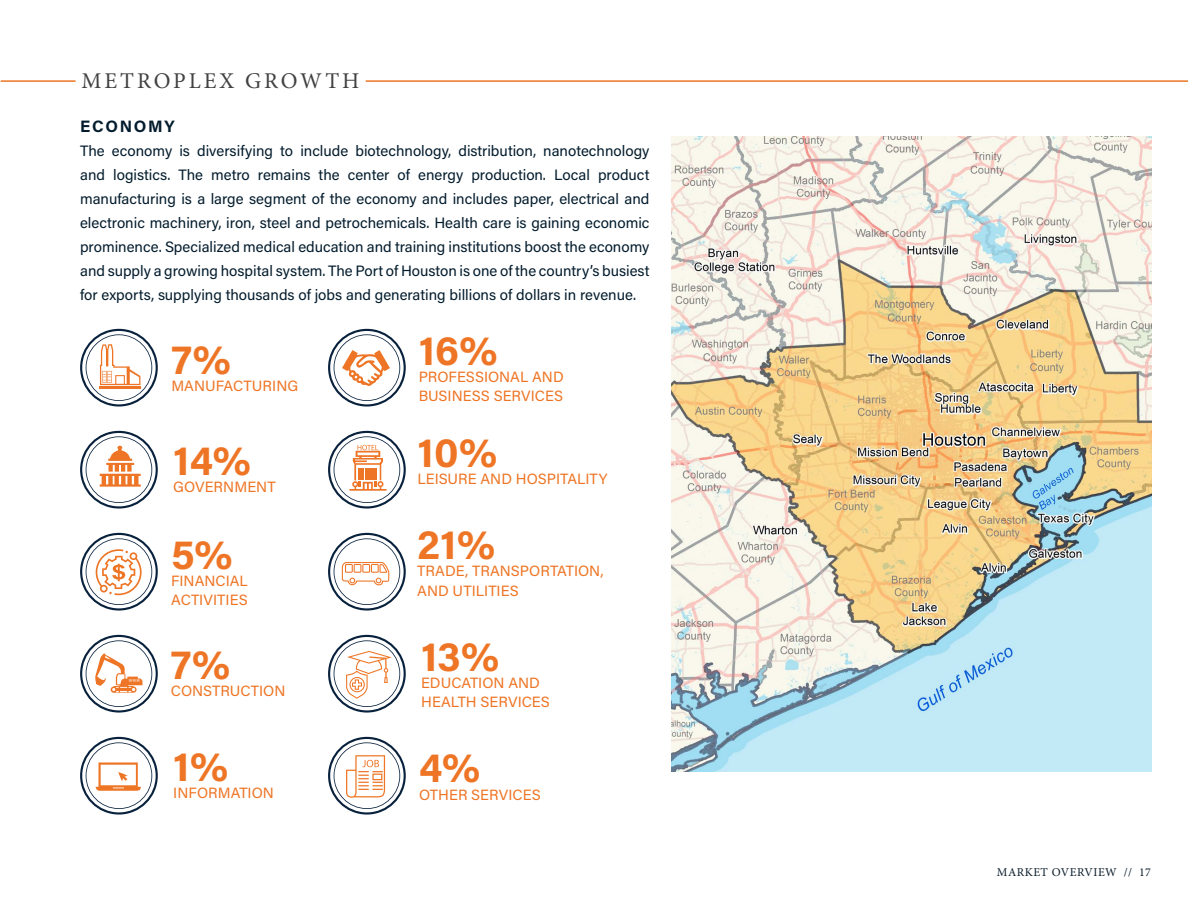
<style>
.page{position:relative;width:1188px;height:918px;background:#fff}
.page>*{position:absolute;margin:0;border:0;box-sizing:border-box;transform-origin:0 0}
.t1{font:700 41.55px "Acumin Pro";color:#ee7525}
.t2{font:22.5px "Minion Pro";letter-spacing:.13em;color:#414042}
.t3{font:700 16.5px "Acumin Pro";letter-spacing:.1em;color:#031c2d}
.t4{font:15px/24px "Acumin Pro";color:#031c2d;text-align:justify}
.t5{font:14.85px/19.4px "Acumin Pro";color:#ee7525}
.t6{font:12px "Minion Pro";letter-spacing:.04em;color:#0b1d2b}
</style>
<div class="page">
<hr style="left:366px;top:80px;width:822px;height:2px;background:#ec7624">
<hr style="left:1px;top:80px;width:75px;height:2px;background:#ec7624">
<img style="left:671px;top:137px;width:481px;height:635px">
<svg style="left:80px;top:329px;width:78px;height:78px"></svg>
<svg style="left:328px;top:329px;width:78px;height:78px"></svg>
<svg style="left:80px;top:635px;width:78px;height:78px"></svg>
<svg style="left:328px;top:635px;width:78px;height:78px"></svg>
<svg style="left:80px;top:431px;width:78px;height:78px"></svg>
<svg style="left:328px;top:431px;width:78px;height:78px"></svg>
<svg style="left:328px;top:533px;width:78px;height:78px"></svg>
<svg style="left:80px;top:533px;width:78px;height:78px"></svg>
<svg style="left:80px;top:737px;width:78px;height:78px"></svg>
<svg style="left:328px;top:737px;width:78px;height:78px"></svg>
<h2 class="t2" style="left:82px;top:66px;width:279px">METROPLEX GROWTH</h2>
<p class="t3" style="left:80px;top:115px;width:96px">ECONOMY</p>
<p class="t4" style="left:80px;top:138px;width:571px">The economy is diversifying to include biotechnology, distribution, nanotechnology and logistics. The metro remains the center of energy production. Local product manufacturing is a large segment of the economy and includes paper, electrical and electronic machinery, iron, steel and petrochemicals. Health care is gaining economic prominence. Specialized medical education and training institutions boost the economy and supply a growing hospital system. The Port of Houston is one of the country’s busiest for exports, supplying thousands of jobs and generating billions of dollars in revenue.</p>
<h1 class="t1" style="left:171px;top:330px;width:61px">7%</h1>
<p class="t5" style="left:171px;top:376px;width:128px">MANUFACTURING</p>
<h1 class="t1" style="left:173px;top:431px;width:80px">14%</h1>
<p class="t5" style="left:173px;top:477px;width:104px">GOVERNMENT</p>
<h1 class="t1" style="left:171px;top:525px;width:63px">5%</h1>
<p class="t5" style="left:171px;top:571px;width:78px">FINANCIAL<br>ACTIVITIES</p>
<h1 class="t1" style="left:171px;top:635px;width:61px">7%</h1>
<p class="t5" style="left:171px;top:681px;width:116px">CONSTRUCTION</p>
<h1 class="t1" style="left:173px;top:737px;width:57px">1%</h1>
<p class="t5" style="left:173px;top:783px;width:102px">INFORMATION</p>
<h1 class="t1" style="left:419px;top:321px;width:80px">16%</h1>
<p class="t5" style="left:419px;top:367px;width:147px">PROFESSIONAL AND<br>BUSINESS SERVICES</p>
<h1 class="t1" style="left:418px;top:423px;width:81px">10%</h1>
<p class="t5" style="left:418px;top:469px;width:191px">LEISURE AND HOSPITALITY</p>
<h1 class="t1" style="left:417px;top:515px;width:80px">21%</h1>
<p class="t5" style="left:417px;top:561px;width:188px">TRADE, TRANSPORTATION,<br>AND UTILITIES</p>
<h1 class="t1" style="left:421px;top:627px;width:80px">13%</h1>
<p class="t5" style="left:421px;top:673px;width:130px">EDUCATION AND<br>HEALTH SERVICES</p>
<h1 class="t1" style="left:419px;top:738px;width:63px">4%</h1>
<p class="t5" style="left:419px;top:784px;width:123px">OTHER SERVICES</p>
<p class="t6" style="left:997px;top:864px;width:156px">MARKET OVERVIEW // 17</p>
</div>
